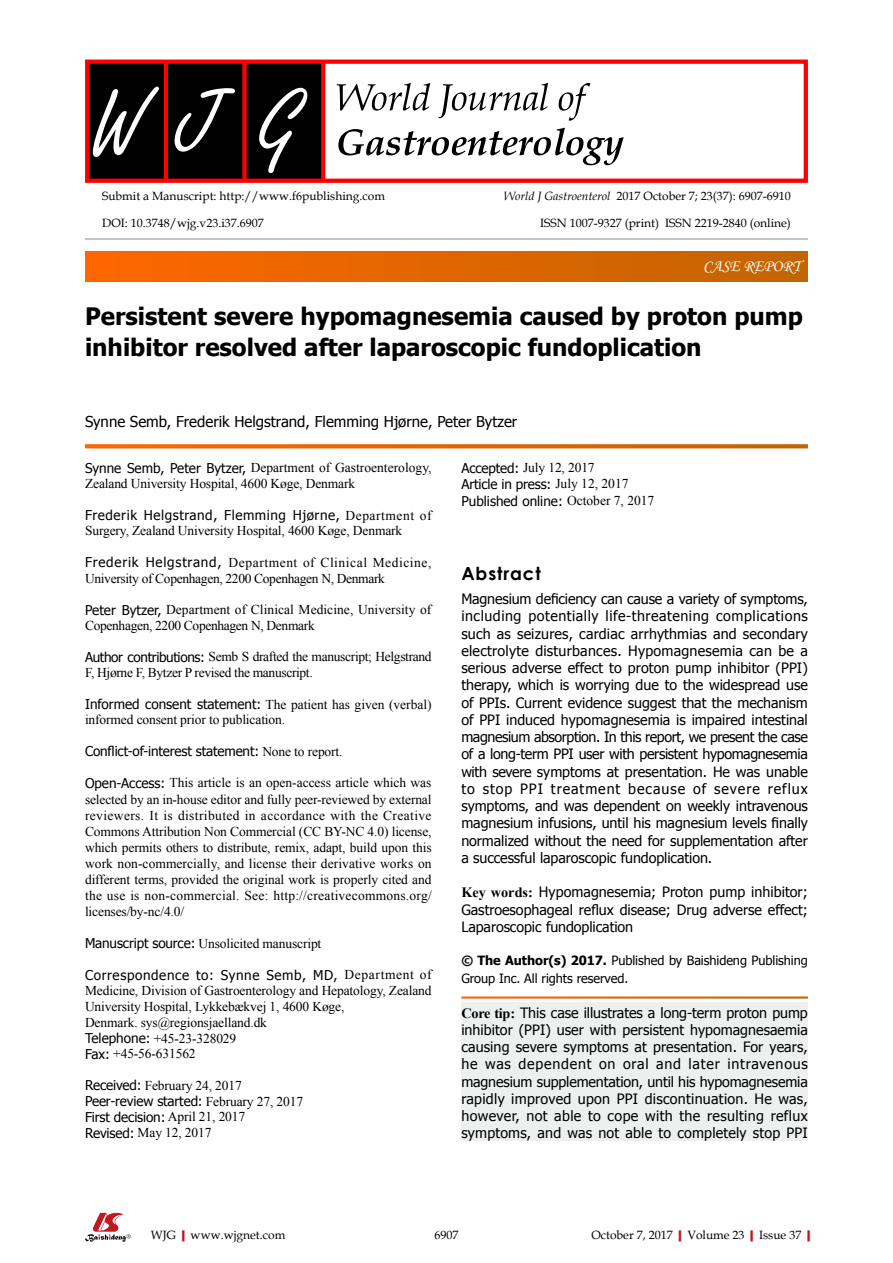
<style>
.page{position:relative;width:893px;height:1263px;background:#fff}
.page>*{position:absolute;margin:0;border:0;box-sizing:border-box;transform-origin:0 0}
.t1{font:700 24px/31.5px "Tahoma";color:#000}
.t2{font:700 18px "Century Gothic";letter-spacing:.05em;color:#000}
.t3{font:16.5px "Monotype Corsiva";color:#fff}
.t4{font:15px "Tahoma";color:#000}
.t5{font:14.25px/17.2px "Tahoma";letter-spacing:-.005em;color:#000;text-align:justify}
.t6{font:13.5px/15.8px "Times New Roman";letter-spacing:-.01em;color:#000}
.t7{font:13.5px/16.5px "Tahoma";letter-spacing:-.01em;color:#000}
.t8{font:12.75px/18px "Tahoma";letter-spacing:-.005em;color:#000}
.t9{font:12px "Book Antiqua";color:#000}
.s1{font-style:italic}
.s2{font-family:"Tahoma"}
.s3{font-family:"Times New Roman"}
.s4{font-family:"Times New Roman";font-weight:700}
.s5{font-weight:700}
.s6{font-weight:700;color:#c01920}
</style>
<div class="page">
<div style="left:461px;top:1002px;width:347px;height:139px;background:#eeefef"></div>
<div style="left:85px;top:252px;width:723px;height:29px;background:linear-gradient(to right,#f60,#c16500)"></div>
<hr style="left:85px;top:239px;width:723px;height:1px;background:#898989">
<div style="left:87px;top:61px;width:236px;height:121px;background:#000"></div>
<hr style="left:164px;top:61px;width:4px;height:121px;background:#f00">
<div style="left:242px;top:61px;width:5px;height:121px;background:#f00"></div>
<hr style="left:321px;top:61px;width:4px;height:121px;background:#f00">
<div style="left:85px;top:60px;width:723px;height:123px;border:4px solid #f00"></div>
<svg style="left:259px;top:88px;width:48px;height:85px"></svg>
<svg style="left:175px;top:88px;width:60px;height:64px"></svg>
<svg style="left:93px;top:87px;width:66px;height:70px"></svg>
<svg style="left:337px;top:83px;width:253px;height:38px"></svg>
<svg style="left:338px;top:128px;width:286px;height:37px"></svg>
<svg style="left:85px;top:444px;width:723px;height:4px;background:#e16d0d"></svg>
<svg style="left:85px;top:1213px;width:46px;height:29px"></svg>
<p class="t9" style="left:102px;top:188px;width:284px">Submit a Manuscript: http://www.f6publishing.com</p>
<p class="t9" style="left:102px;top:215px;width:163px">DOI: 10.3748/wjg.v23.i37.6907</p>
<p class="t9" style="left:504px;top:188px;width:288px"><span class="s1">World J Gastroenterol</span> 2017 October 7; 23(37): 6907-6910</p>
<p class="t9" style="left:540px;top:215px;width:252px">ISSN 1007-9327 (print) ISSN 2219-2840 (online)</p>
<p class="t3" style="left:703px;top:256px;width:99px">CASE REPORT</p>
<p class="t1" style="left:85px;top:298px;width:719px">Persistent severe hypomagnesemia caused by proton pump inhibitor resolved after laparoscopic fundoplication</p>
<p class="t4" style="left:85px;top:412px;width:434px">Synne Semb, Frederik Helgstrand, Flemming Hjørne, Peter Bytzer</p>
<p class="t6" style="left:85px;top:460px;width:348px"><span class="s2">Synne Semb, Peter Bytzer,</span> Department of Gastroenterology,<br>Zealand University Hospital, 4600 Køge, Denmark</p>
<p class="t6" style="left:85px;top:508px;width:348px;line-height:15.3px"><span class="s2">Frederik Helgstrand, Flemming Hjørne,</span> Department of<br>Surgery, Zealand University Hospital, 4600 Køge, Denmark</p>
<p class="t6" style="left:85px;top:554px;width:348px"><span class="s2">Frederik Helgstrand,</span> Department of Clinical Medicine,<br>University of Copenhagen, 2200 Copenhagen N, Denmark</p>
<p class="t6" style="left:85px;top:602px;width:348px"><span class="s2">Peter Bytzer,</span> Department of Clinical Medicine, University of<br>Copenhagen, 2200 Copenhagen N, Denmark</p>
<p class="t6" style="left:85px;top:649px;width:348px"><span class="s2">Author contributions:</span> Semb S drafted the manuscript; Helgstrand<br>F, Hjørne F, Bytzer P revised the manuscript.</p>
<p class="t6" style="left:85px;top:696px;width:348px"><span class="s2">Informed consent statement:</span> The patient has given (verbal) informed consent prior to publication.</p>
<p class="t7" style="left:85px;top:742px;width:259px">Conflict-of-interest statement: <span class="s3">None to report.</span></p>
<p class="t6" style="left:85px;top:775px;width:348px;text-align:justify"><span class="s2">Open-Access:</span> This article is an open-access article which was selected by an in-house editor and fully peer-reviewed by external reviewers. It is distributed in accordance with the Creative Commons Attribution Non Commercial (CC BY-NC 4.0) license, which permits others to distribute, remix, adapt, build upon this work non-commercially, and license their derivative works on different terms, provided the original work is properly cited and the use is non-commercial. See: http://creativecommons.org/ licenses/by-nc/4.0/</p>
<p class="t6" style="left:85px;top:935px;width:238px"><span class="s2">Manuscript source:</span> Unsolicited manuscript</p>
<p class="t6" style="left:85px;top:967px;width:348px"><span class="s2">Correspondence to: Synne Semb, MD,</span> Department of Medicine, Division of Gastroenterology and Hepatology, Zealand University Hospital, Lykkebækvej 1, 4600 Køge,<br>Denmark. sys@regionsjaelland.dk<br><span class="s2">Telephone:</span> +45-23-328029<br><span class="s2">Fax:</span> +45-56-631562</p>
<p class="t6" style="left:85px;top:1077px;width:220px"><span class="s2">Received:</span> February 24, 2017<br><span class="s2">Peer-review started:</span> February 27, 2017<br><span class="s2">First decision:</span> April 21, 2017<br><span class="s2">Revised:</span> May 12, 2017</p>
<p class="t7" style="left:461px;top:459px;width:194px">Accepted: <span class="s3">July 12, 2017<br></span>Article in press: <span class="s3">July 12, 2017<br></span>Published online: <span class="s3">October 7, 2017</span></p>
<p class="t2" style="left:461px;top:560px;width:81px">Abstract</p>
<p class="t5" style="left:461px;top:589px;width:348px">Magnesium deficiency can cause a variety of symptoms, including potentially life-threatening complications such as seizures, cardiac arrhythmias and secondary electrolyte disturbances. Hypomagnesemia can be a serious adverse effect to proton pump inhibitor (PPI) therapy, which is worrying due to the widespread use of PPIs. Current evidence suggest that the mechanism of PPI induced hypomagnesemia is impaired intestinal magnesium absorption. In this report, we present the case of a long-term PPI user with persistent hypomagnesemia with severe symptoms at presentation. He was unable to stop PPI treatment because of severe reflux symptoms, and was dependent on weekly intravenous magnesium infusions, until his magnesium levels finally normalized without the need for supplementation after a successful laparoscopic fundoplication.</p>
<p class="t5" style="left:461px;top:883px;width:348px"><span class="s4">Key words:</span> Hypomagnesemia; Proton pump inhibitor; Gastroesophageal reflux disease; Drug adverse effect; Laparoscopic fundoplication</p>
<p class="t8" style="left:461px;top:951px;width:348px"><span class="s5">© The Author(s) 2017.</span> Published by Baishideng Publishing<br>Group Inc. All rights reserved.</p>
<p class="t5" style="left:461px;top:1004px;width:348px"><span class="s4">Core tip:</span> This case illustrates a long-term proton pump inhibitor (PPI) user with persistent hypomagnesaemia causing severe symptoms at presentation. For years, he was dependent on oral and later intravenous magnesium supplementation, until his hypomagnesemia rapidly improved upon PPI discontinuation. He was, however, not able to cope with the resulting reflux symptoms, and was not able to completely stop PPI</p>
<p class="t9" style="left:151px;top:1226px;width:136px">WJG<span class="s6">|</span>www.wjgnet.com</p>
<p class="t9" style="left:434px;top:1226px;width:25px">6907</p>
<p class="t9" style="left:591px;top:1226px;width:226px">October 7, 2017<span class="s6">|</span>Volume 23<span class="s6">|</span>Issue 37<span class="s6">|</span></p>
</div>
